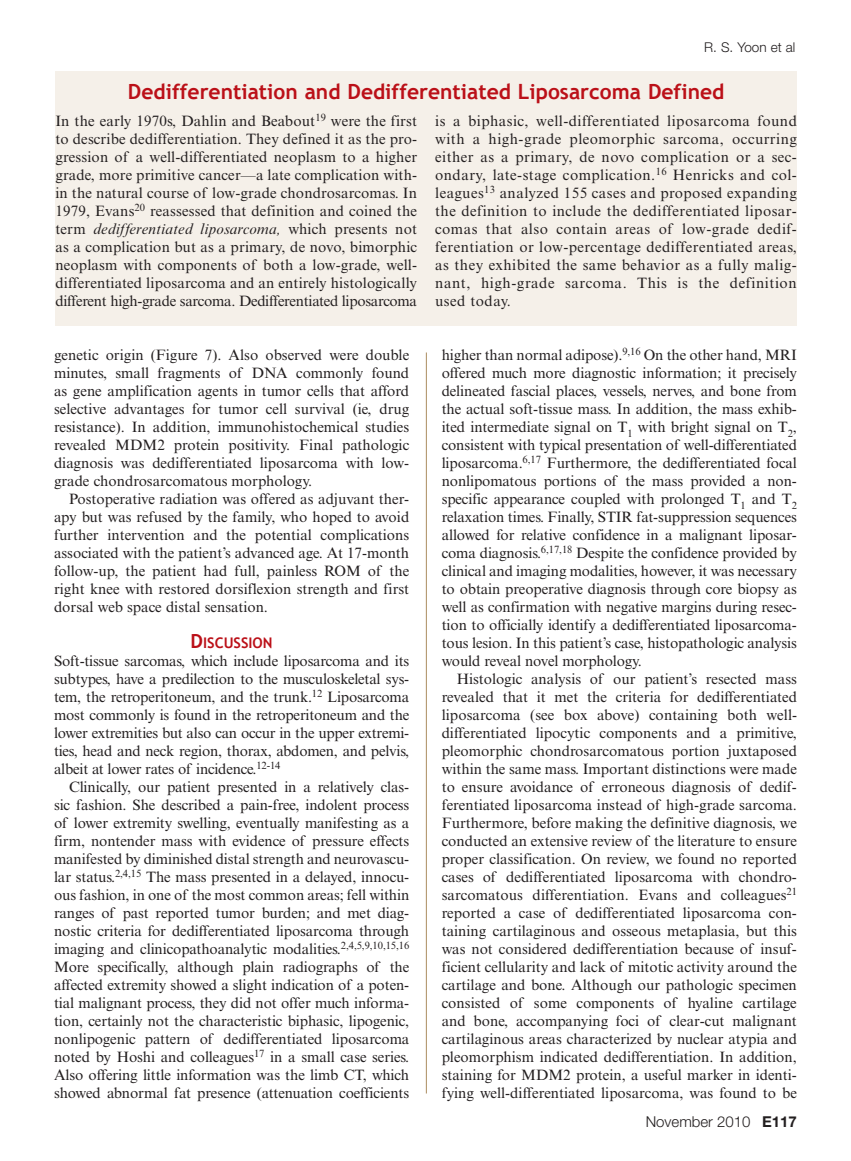
<style>
.page{position:relative;width:851px;height:1161px;background:#fff}
.page>*{position:absolute;margin:0;border:0;box-sizing:border-box;transform-origin:0 0}
.bio_with_rule_above{font:700 21px "Trebuchet MS";color:#bb1018}
.text_2{font:15px/18px "Times New Roman MT Std";color:#231f20;text-align:justify}
.text_1{font:15px/18px "Times New Roman MT Std";letter-spacing:-.015em;color:#231f20;text-align:justify}
.t1{font:300 15px "Helvetica Neue LT Std";color:#231f20}
.t2{font:700 15px "Helvetica Neue LT Std";color:#231f20}
.hd1{font:700 14.7px "Trebuchet MS";color:#bb1018}
.t3{font:300 13.5px "Helvetica Neue LT Std";color:#231f20}
.s1{font-style:italic}
.s2{font-size:19.5px}
.s3{font-weight:700}
</style>
<div class="page">
<hr style="left:426px;top:352px;width:1px;height:742px;background:#ab8d60">
<div style="left:55px;top:71px;width:741px;height:254px;background:#f5f0e9"></div>
<p class="t3" style="left:704px;top:39px;width:93px">R. S. Yoon et al</p>
<p class="bio_with_rule_above" style="left:128px;top:79px;width:598px">Dedifferentiation and Dedifferentiated Liposarcoma Defined</p>
<p class="text_2" style="left:55px;top:112px;width:363px">In the early 1970s, Dahlin and Beabout<sup>19</sup> were the first to describe dedifferentiation. They defined it as the pro&shy;gression of a well-differentiated neoplasm to a higher grade, more primitive cancer—a late complication with&shy;in the natural course of low-grade chondrosarcomas. In 1979, Evans<sup>20</sup> reassessed that definition and coined the term <span class="s1">dedifferentiated liposarcoma,</span> which presents not as a complication but as a primary, de novo, bimorphic neoplasm with components of both a low-grade, well&shy;differentiated liposarcoma and an entirely histologically different high-grade sarcoma. Dedifferentiated liposarcoma</p>
<p class="text_2" style="left:435px;top:112px;width:363px">is a biphasic, well-differentiated liposarcoma found with a high-grade pleomorphic sarcoma, occurring either as a primary, de novo complication or a sec&shy;ondary, late-stage complication.<sup>16</sup> Henricks and col&shy;leagues<sup>13</sup> analyzed 155 cases and proposed expanding the definition to include the dedifferentiated liposar&shy;comas that also contain areas of low-grade dedif&shy;ferentiation or low-percentage dedifferentiated areas, as they exhibited the same behavior as a fully malig&shy;nant, high-grade sarcoma. This is the definition used today.</p>
<p class="text_2" style="left:54px;top:346px;width:357px">genetic origin (Figure 7). Also observed were double minutes, small fragments of DNA commonly found as gene amplification agents in tumor cells that afford selective advantages for tumor cell survival (ie, drug resistance). In addition, immunohistochemical studies revealed MDM2 protein positivity. Final pathologic diagnosis was dedifferentiated liposarcoma with low&shy;grade chondrosarcomatous morphology.</p>
<p class="text_2" style="left:54px;top:490px;width:357px;text-indent:15px">Postoperative radiation was offered as adjuvant ther&shy;apy but was refused by the family, who hoped to avoid further intervention and the potential complications associated with the patient’s advanced age. At 17-month follow-up, the patient had full, painless ROM of the right knee with restored dorsiflexion strength and first dorsal web space distal sensation.</p>
<p class="hd1" style="left:191px;top:634px;width:83px"><span class="s2">D</span>ISCUSSION</p>
<p class="text_1" style="left:54px;top:652px;width:357px">Soft-tissue sarcomas, which include liposarcoma and its subtypes, have a predilection to the musculoskeletal sys&shy;tem, the retroperitoneum, and the trunk.<sup>12</sup> Liposarcoma most commonly is found in the retroperitoneum and the lower extremities but also can occur in the upper extremi&shy;ties, head and neck region, thorax, abdomen, and pelvis, albeit at lower rates of incidence.<sup>12-14</sup></p>
<p class="text_2" style="left:54px;top:778px;width:357px;text-indent:15px">Clinically, our patient presented in a relatively clas&shy;sic fashion. She described a pain-free, indolent process of lower extremity swelling, eventually manifesting as a firm, nontender mass with evidence of pressure effects manifested by diminished distal strength and neurovascu&shy;lar status.<sup>2,4,15</sup> The mass presented in a delayed, innocu&shy;ous fashion, in one of the most common areas; fell within ranges of past reported tumor burden; and met diag&shy;nostic criteria for dedifferentiated liposarcoma through imaging and clinicopathoanalytic modalities.<sup>2,4,5,9,10,15,16<br></sup>More specifically, although plain radiographs of the affected extremity showed a slight indication of a poten&shy;tial malignant process, they did not offer much informa&shy;tion, certainly not the characteristic biphasic, lipogenic, nonlipogenic pattern of dedifferentiated liposarcoma noted by Hoshi and colleagues<sup>17</sup> in a small case series.<br>Also offering little information was the limb CT, which showed abnormal fat presence (attenuation coefficients</p>
<p class="text_2" style="left:441px;top:346px;width:357px">higher than normal adipose).<sup>9,16</sup> On the other hand, MRI offered much more diagnostic information; it precisely delineated fascial places, vessels, nerves, and bone from the actual soft-tissue mass. In addition, the mass exhib&shy;ited intermediate signal on T<sub>1</sub> with bright signal on T<sub>2</sub>, consistent with typical presentation of well-differentiated liposarcoma.<sup>6,17</sup> Furthermore, the dedifferentiated focal nonlipomatous portions of the mass provided a non&shy;specific appearance coupled with prolonged T<sub>1</sub> and T<sub>2 </sub>relaxation times. Finally, STIR fat-suppression sequences allowed for relative confidence in a malignant liposar&shy;coma diagnosis.<sup>6,17,18</sup> Despite the confidence provided by clinical and imaging modalities, however, it was necessary to obtain preoperative diagnosis through core biopsy as well as confirmation with negative margins during resec&shy;tion to officially identify a dedifferentiated liposarcoma&shy;tous lesion. In this patient’s case, histopathologic analysis would reveal novel morphology.</p>
<p class="text_2" style="left:441px;top:670px;width:357px;text-indent:15px">Histologic analysis of our patient’s resected mass revealed that it met the criteria for dedifferentiated liposarcoma (see box above) containing both well&shy;differentiated lipocytic components and a primitive, pleomorphic chondrosarcomatous portion juxtaposed within the same mass. Important distinctions were made to ensure avoidance of erroneous diagnosis of dedif&shy;ferentiated liposarcoma instead of high-grade sarcoma.<br>Furthermore, before making the definitive diagnosis, we conducted an extensive review of the literature to ensure proper classification. On review, we found no reported cases of dedifferentiated liposarcoma with chondro&shy;sarcomatous differentiation. Evans and colleagues<sup>21 </sup>reported a case of dedifferentiated liposarcoma con&shy;taining cartilaginous and osseous metaplasia, but this was not considered dedifferentiation because of insuf&shy;ficient cellularity and lack of mitotic activity around the cartilage and bone. Although our pathologic specimen consisted of some components of hyaline cartilage and bone, accompanying foci of clear-cut malignant cartilaginous areas characterized by nuclear atypia and pleomorphism indicated dedifferentiation. In addition, staining for MDM2 protein, a useful marker in identi&shy;fying well-differentiated liposarcoma, was found to be</p>
<p class="t1" style="left:645px;top:1113px;width:153px">November 2010 <span class="s3">E117</span></p>
<p class="t2" style="left:787px;top:1114px;width:10px">5</p>
</div>
